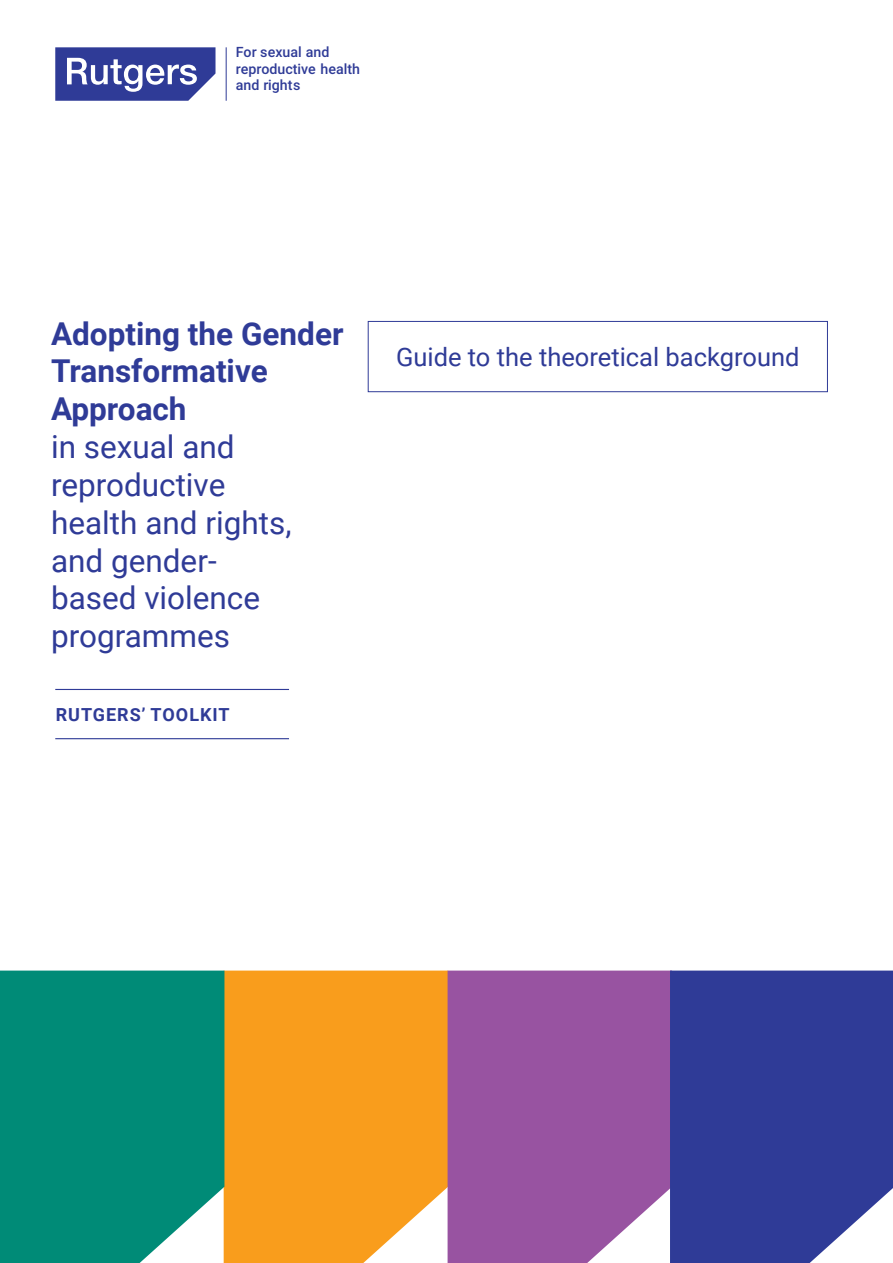
<style>
.page{position:relative;width:893px;height:1263px;background:#fff}
.page>*{position:absolute;margin:0;border:0;box-sizing:border-box;transform-origin:0 0}
.t1{font:31.5px/37.8px "Roboto";color:#2f3b97}
.t2{font:700 31.5px/37.8px "Roboto";color:#2f3b97}
.t3{font:25.5px "Roboto";color:#2f3b97}
.t4{font:700 18px "Roboto";letter-spacing:.055em;color:#2f3b97}
.t5{font:500 14.25px/16.4px "Roboto";color:#2f3b97}
</style>
<div class="page">
<svg style="left:224px;top:970px;width:224px;height:293px;background:#f3a027"></svg>
<div style="left:448px;top:970px;width:222px;height:293px;background:#9853a1"></div>
<div style="left:670px;top:970px;width:223px;height:293px;background:#2f3b97"></div>
<div style="left:0;top:970px;width:224px;height:293px;background:#008b77"></div>
<svg style="left:55px;top:47px;width:160px;height:54px"></svg>
<hr style="left:226px;top:47px;width:1px;height:54px;background:#2f3b97">
<div style="left:368px;top:321px;width:460px;height:71px;border:1px solid #2f3b97"></div>
<hr style="left:55px;top:689px;width:234px;height:1px;background:#2f3b97">
<hr style="left:55px;top:738px;width:234px;height:1px;background:#2f3b97">
<p class="t5" style="left:236px;top:44px;width:126px">For sexual and reproductive health and rights</p>
<p class="t2" style="left:51px;top:313px;width:294px">Adopting the Gender<br>Transformative<br>Approach</p>
<p class="t1" style="left:51px;top:427px;width:242px">in sexual and reproductive health and rights, and gender&shy;based violence programmes</p>
<p class="t4" style="left:56px;top:701px;width:170px">Rutg ers’ Toolkit</p>
<p class="t3" style="left:396px;top:339px;width:405px">Guide to the theoretical background</p>
</div>
